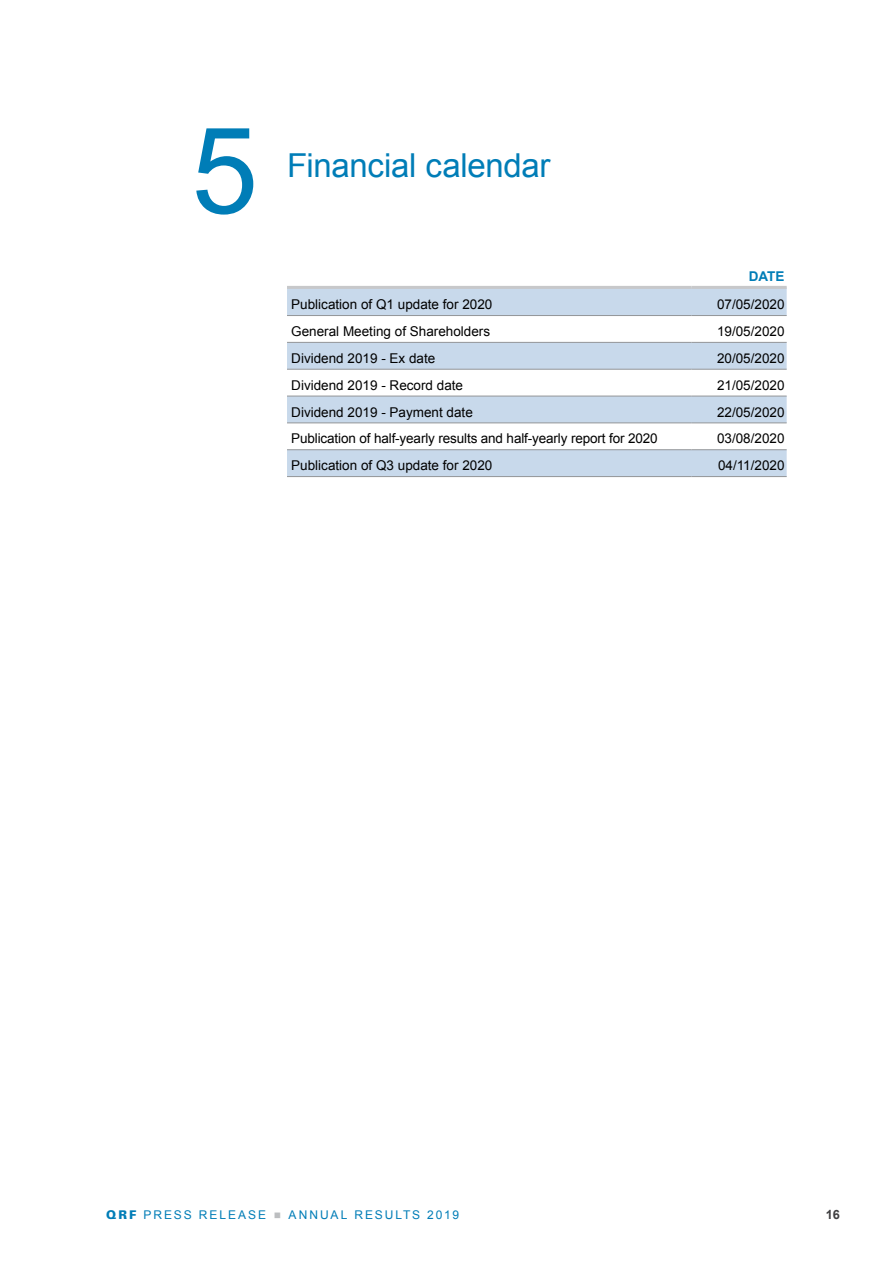
<style>
.page{position:relative;width:893px;height:1263px;background:#fff}
.page>*{position:absolute;margin:0;border:0;box-sizing:border-box;transform-origin:0 0}
.t1{font:120px "Arial";color:#007db7}
.t2{font:33px "Arial";letter-spacing:-.01em;color:#007db7}
.t3{font:13.5px "Arial";color:#000}
.t4{font:700 13.5px "Arial";color:#007db7}
.t5{font:700 12.75px "Arial";color:#414042}
.t6{font:12px "Arial";letter-spacing:.165em;color:#007db7}
.s1{font-family:"Univers LT Std";font-weight:900}
.s2{color:#bcbec0}
</style>
<div class="page">
<svg style="left:287px;top:289px;width:500px;height:187px;fill:#c8d9eb"></svg>
<hr style="left:287px;top:286px;width:404px;height:3px;background:#c7c8ca">
<hr style="left:691px;top:286px;width:96px;height:3px;background:#c7c8ca">
<hr style="left:287px;top:315px;width:404px;height:1px;background:#939598">
<hr style="left:691px;top:315px;width:96px;height:1px;background:#939598">
<hr style="left:287px;top:342px;width:404px;height:1px;background:#939598">
<hr style="left:691px;top:342px;width:96px;height:1px;background:#939598">
<hr style="left:287px;top:369px;width:404px;height:1px;background:#939598">
<hr style="left:691px;top:369px;width:96px;height:1px;background:#939598">
<hr style="left:287px;top:396px;width:404px;height:1px;background:#939598">
<hr style="left:691px;top:396px;width:96px;height:1px;background:#939598">
<hr style="left:287px;top:423px;width:404px;height:1px;background:#939598">
<hr style="left:691px;top:423px;width:96px;height:1px;background:#939598">
<hr style="left:287px;top:449px;width:404px;height:1px;background:#939598">
<hr style="left:691px;top:449px;width:96px;height:1px;background:#939598">
<hr style="left:287px;top:476px;width:404px;height:1px;background:#939598">
<hr style="left:691px;top:476px;width:96px;height:1px;background:#939598">
<h1 class="t1" style="left:191px;top:92px;width:68px">5</h1>
<h2 class="t2" style="left:287px;top:144px;width:265px">Financial calendar</h2>
<p class="t4" style="left:749px;top:267px;width:37px">DATE</p>
<p class="t3" style="left:291px;top:296px;width:203px">Publication of Q1 update for 2020</p>
<p class="t3" style="left:717px;top:296px;width:69px">07/05/2020</p>
<p class="t3" style="left:291px;top:322px;width:200px">General Meeting of Shareholders</p>
<p class="t3" style="left:717px;top:322px;width:69px">19/05/2020</p>
<p class="t3" style="left:291px;top:349px;width:146px">Dividend 2019 - Ex date</p>
<p class="t3" style="left:717px;top:349px;width:69px">20/05/2020</p>
<p class="t3" style="left:291px;top:376px;width:173px">Dividend 2019 - Record date</p>
<p class="t3" style="left:717px;top:376px;width:69px">21/05/2020</p>
<p class="t3" style="left:291px;top:403px;width:183px">Dividend 2019 - Payment date</p>
<p class="t3" style="left:717px;top:403px;width:69px">22/05/2020</p>
<p class="t3" style="left:291px;top:430px;width:368px">Publication of half-yearly results and half-yearly report for 2020</p>
<p class="t3" style="left:717px;top:430px;width:69px">03/08/2020</p>
<p class="t3" style="left:291px;top:457px;width:203px">Publication of Q3 update for 2020</p>
<p class="t3" style="left:718px;top:457px;width:68px">04/11/2020</p>
<p class="t6" style="left:106px;top:1207px;width:354px"><span class="s1">Qrf</span> PRESS RELEASE <span class="s2">◼</span> ANNUAL RESULTS 2019</p>
<p class="t5" style="left:826px;top:1206px;width:15px">16</p>
</div>
